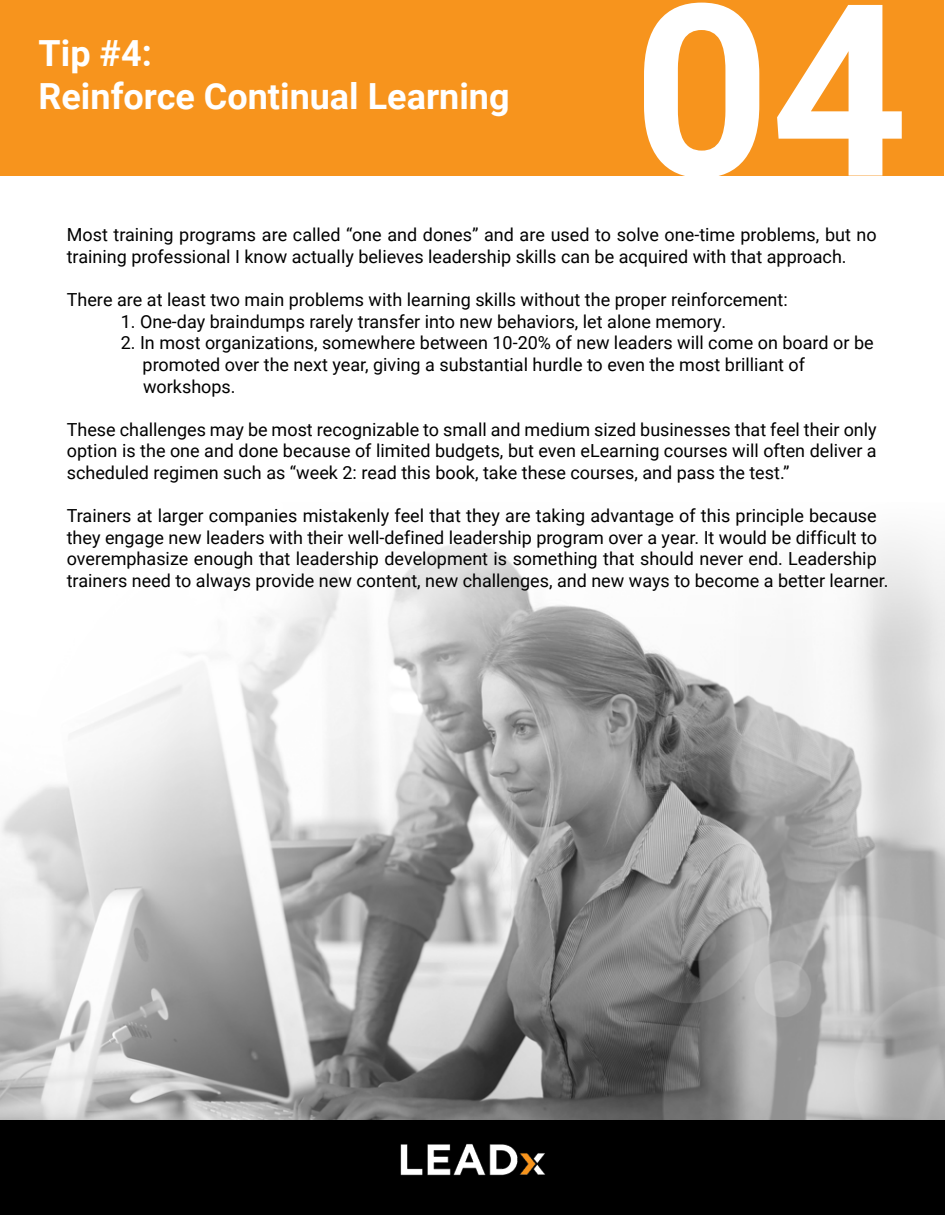
<style>
.page{position:relative;width:945px;height:1215px;background:#fff}
.page>*{position:absolute;margin:0;border:0;box-sizing:border-box;transform-origin:0 0}
.t1{font:700 240px "Roboto";color:#fff}
.t2{font:700 36px/43.2px "Roboto";color:#fff}
.t3{font:18px/21.6px "Roboto";color:#000}
</style>
<div class="page">
<img style="left:0;top:540px;width:945px;height:580px">
<div style="left:0;top:1120px;width:945px;height:95px;background:#000"></div>
<img style="left:400px;top:1143px;width:145px;height:33px">
<div style="left:0;top:0;width:944px;height:176px;background:#f7941d"></div>
<h2 class="t2" style="left:39px;top:30px;width:473px">Tip #4:<br>Reinforce Continual Learning</h2>
<h1 class="t1" style="left:633px;top:-78px;width:277px">04</h1>
<p class="t3" style="left:67px;top:223px;width:811px">Most training programs are called “one and dones” and are used to solve one-time problems, but no training professional I know actually believes leadership skills can be acquired with that approach.</p>
<p class="t3" style="left:67px;top:288px;width:723px">There are at least two main problems with learning skills without the proper reinforcement:</p>
<p class="t3" style="left:121px;top:310px;width:607px">1. One-day braindumps rarely transfer into new behaviors, let alone memory.</p>
<p class="t3" style="left:143px;top:331px;width:733px;text-indent:-22px">2. In most organizations, somewhere between 10-20% of new leaders will come on board or be promoted over the next year, giving a substantial hurdle to even the most brilliant of workshops.</p>
<p class="t3" style="left:67px;top:418px;width:812px;text-align:justify">These challenges may be most recognizable to small and medium sized businesses that feel their only option is the one and done because of limited budgets, but even eLearning courses will often deliver a scheduled regimen such as “week 2: read this book, take these courses, and pass the test.”</p>
<p class="t3" style="left:67px;top:504px;width:823px">Trainers at larger companies mistakenly feel that they are taking advantage of this principle because they engage new leaders with their well-defined leadership program over a year. It would be difficult to overemphasize enough that leadership development is something that should never end. Leadership trainers need to always provide new content, new challenges, and new ways to become a better learner.</p>
</div>
